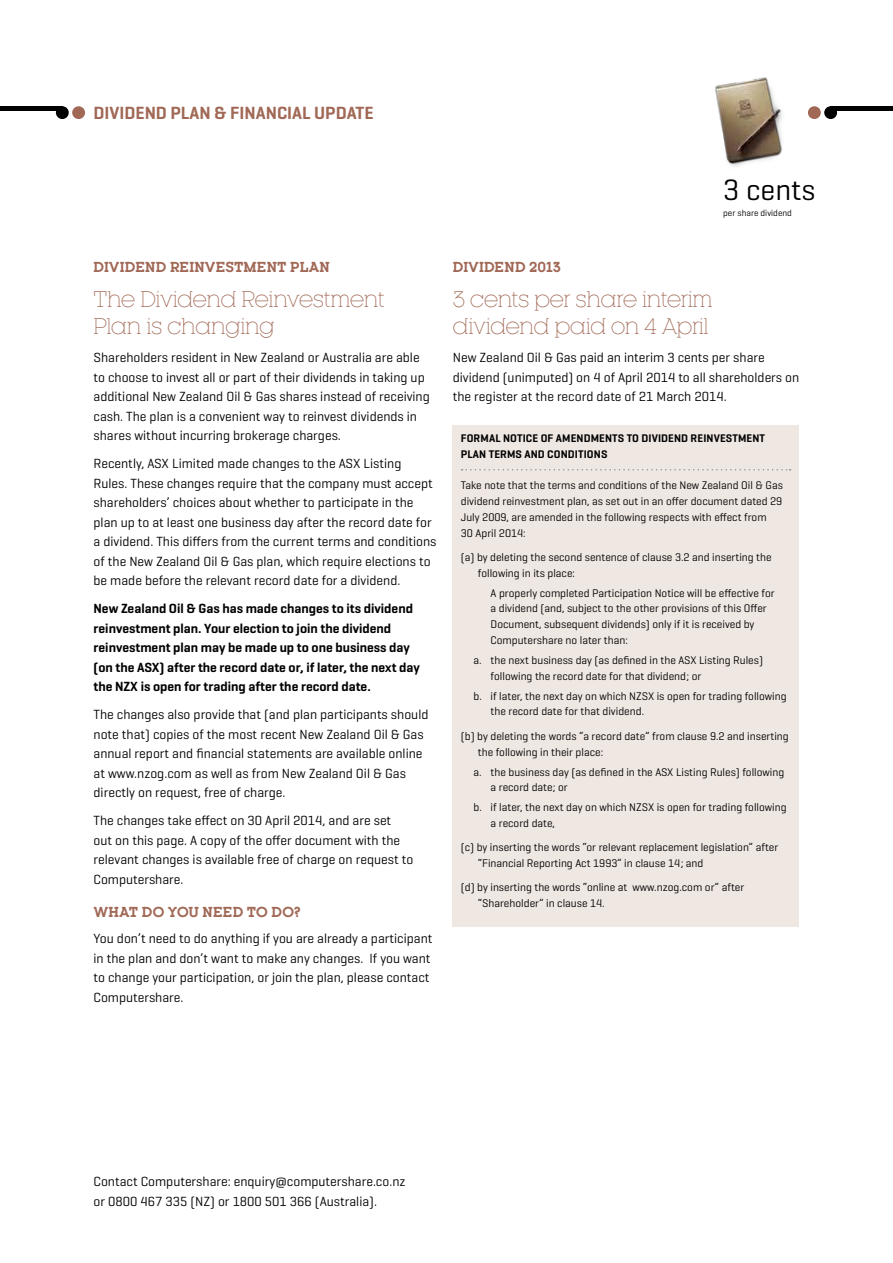
<style>
.page{position:relative;width:893px;height:1263px;background:#fff}
.page>*{position:absolute;margin:0;border:0;box-sizing:border-box;transform-origin:0 0}
.t1{font:30px "Geogrotesque";color:#000}
.t2{font:300 21px/27px "Kettering 105";letter-spacing:-.015em;color:#a06855}
.t3{font:600 18px "Geogrotesque";color:#a06855}
.t4{font:13.5px/19.5px "Geogrotesque";color:#000}
.t5{font:600 13.5px/19.5px "Geogrotesque";color:#000}
.t6{font:700 13.5px "Kettering 105";color:#a06855}
.t7{font:11.25px/15.8px "Geogrotesque";color:#000}
.t8{font:600 11.25px/15.8px "Geogrotesque";letter-spacing:.01em;color:#000}
.t9{font:9px "Geogrotesque";color:#000}
</style>
<div class="page">
<div style="left:72px;top:106px;width:13px;height:13px;background:#a06855;border-radius:50%"></div>
<div style="left:0;top:106px;width:62px;height:5px;background:#000"></div>
<div style="left:56px;top:106px;width:13px;height:13px;background:#000;border-radius:50%"></div>
<div style="left:452px;top:425px;width:347px;height:502px;background:#efe7e2"></div>
<svg style="left:462px;top:469px;width:329px;height:1px"></svg>
<div style="left:831px;top:106px;width:61px;height:5px;background:#000"></div>
<div style="left:824px;top:106px;width:13px;height:13px;background:#000;border-radius:50%"></div>
<div style="left:808px;top:106px;width:13px;height:13px;background:#a06855;border-radius:50%"></div>
<img style="left:714px;top:77px;width:68px;height:90px">
<h3 class="t3" style="left:94px;top:101px;width:282px">DIVIDEND PLAN &amp; FINANCIAL UPDATE</h3>
<h1 class="t1" style="left:723px;top:171px;width:94px">3 cents</h1>
<p class="t9" style="left:723px;top:207px;width:70px">per share dividend</p>
<p class="t6" style="left:94px;top:259px;width:238px">DIVIDEND REINVESTMENT PLAN</p>
<h2 class="t2" style="left:94px;top:286px;width:292px">The Dividend Reinvestment<br>Plan is changing</h2>
<p class="t4" style="left:94px;top:347px;width:338px">Shareholders resident in New Zealand or Australia are able to choose to invest all or part of their dividends in taking up additional New Zealand Oil &amp; Gas shares instead of receiving cash. The plan is a convenient way to reinvest dividends in shares without incurring brokerage charges.</p>
<p class="t4" style="left:94px;top:453px;width:344px">Recently, ASX Limited made changes to the ASX Listing Rules. These changes require that the company must accept shareholders’ choices about whether to participate in the plan up to at least one business day after the record date for a dividend. This differs from the current terms and conditions of the New Zealand Oil &amp; Gas plan, which require elections to be made before the relevant record date for a dividend.</p>
<p class="t5" style="left:94px;top:599px;width:328px">New Zealand Oil &amp; Gas has made changes to its dividend reinvestment plan. Your election to join the dividend reinvestment plan may be made up to one business day (on the ASX) after the record date or, if later, the next day the NZX is open for trading after the record date.</p>
<p class="t4" style="left:94px;top:704px;width:336px">The changes also provide that (and plan participants should note that) copies of the most recent New Zealand Oil &amp; Gas annual report and financial statements are available online at www.nzog.com as well as from New Zealand Oil &amp; Gas directly on request, free of charge.</p>
<p class="t4" style="left:94px;top:810px;width:321px">The changes take effect on 30 April 2014, and are set out on this page. A copy of the offer document with the relevant changes is available free of charge on request to Computershare.</p>
<p class="t6" style="left:94px;top:905px;width:209px">WHAT DO YOU NEED TO DO?</p>
<p class="t4" style="left:94px;top:928px;width:340px">You don’t need to do anything if you are already a participant in the plan and don’t want to make any changes. If you want to change your participation, or join the plan, please contact Computershare.</p>
<p class="t6" style="left:453px;top:259px;width:110px">DIVIDEND 2013</p>
<h2 class="t2" style="left:453px;top:286px;width:261px">3 cents per share interim dividend paid on 4 April</h2>
<p class="t4" style="left:453px;top:347px;width:348px">New Zealand Oil &amp; Gas paid an interim 3 cents per share dividend (unimputed) on 4 of April 2014 to all shareholders on the register at the record date of 21 March 2014.</p>
<p class="t8" style="left:461px;top:430px;width:306px">FORMAL NOTICE OF AMENDMENTS TO DIVIDEND REINVESTMENT<br>PLAN TERMS AND CONDITIONS</p>
<p class="t7" style="left:461px;top:477px;width:324px">Take note that the terms and conditions of the New Zealand Oil &amp; Gas dividend reinvestment plan, as set out in an offer document dated 29<br>July 2009, are amended in the following respects with effect from<br>30 April 2014:</p>
<p class="t7" style="left:478px;top:549px;width:295px;text-indent:-17px">(a) by deleting the second sentence of clause 3.2 and inserting the following in its place:</p>
<p class="t7" style="left:491px;top:585px;width:286px">A properly completed Participation Notice will be effective for a dividend (and, subject to the other provisions of this Offer Document, subsequent dividends) only if it is received by Computershare no later than:</p>
<p class="t7" style="left:491px;top:652px;width:274px;text-indent:-17px">a. the next business day (as defined in the ASX Listing Rules) following the record date for that dividend; or</p>
<p class="t7" style="left:491px;top:688px;width:298px;text-indent:-17px">b. if later, the next day on which NZSX is open for trading following the record date for that dividend.</p>
<p class="t7" style="left:478px;top:728px;width:312px;text-indent:-17px">(b) by deleting the words “a record date” from clause 9.2 and inserting the following in their place:</p>
<p class="t7" style="left:491px;top:763px;width:295px;text-indent:-17px">a. the business day (as defined in the ASX Listing Rules) following a record date; or</p>
<p class="t7" style="left:491px;top:799px;width:298px;text-indent:-17px">b. if later, the next day on which NZSX is open for trading following a record date,</p>
<p class="t7" style="left:478px;top:839px;width:302px;text-indent:-17px">(c) by inserting the words “or relevant replacement legislation” after “Financial Reporting Act 1993” in clause 14; and</p>
<p class="t7" style="left:478px;top:879px;width:268px;text-indent:-17px">(d) by inserting the words “online at www.nzog.com or” after “Shareholder” in clause 14.</p>
<p class="t4" style="left:94px;top:1171px;width:314px">Contact Computershare: enquiry@computershare.co.nz or 0800 467 335 (NZ) or 1800 501 366 (Australia).</p>
</div>
